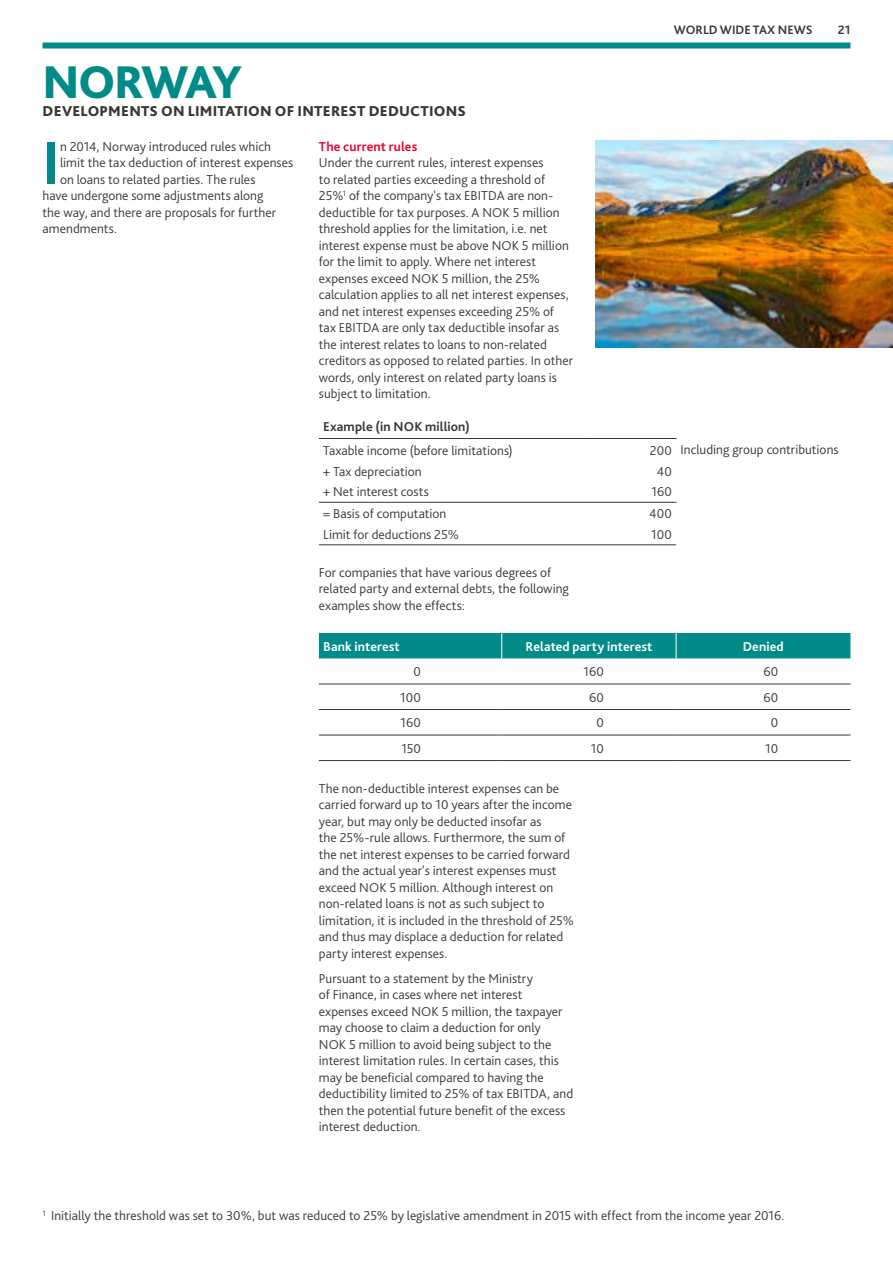
<style>
.page{position:relative;width:893px;height:1263px;background:#fff}
.page>*{position:absolute;margin:0;border:0;box-sizing:border-box;transform-origin:0 0}
.t1{font:700 63.6px "Bliss Pro";color:#008b88}
.t2{font:800 48px "Bliss Pro";letter-spacing:-.055em;color:#008b88}
.t3{font:800 15px "Bliss Pro";letter-spacing:.015em;color:#3c3734}
.t4{font:300 13.5px/16.5px "Bliss Pro";letter-spacing:.005em;color:#3c3734}
.t5{font:700 13.5px "Bliss Pro";letter-spacing:.01em;color:#fff}
.t6{font:700 13.5px "Bliss Pro";letter-spacing:.01em;color:#3c3734}
.t7{font:700 13.5px "Bliss Pro";letter-spacing:.01em;color:#e4032e}
.t8{font:700 12.75px "Bliss Pro";color:#3c3734}
</style>
<div class="page">
<div style="left:43px;top:43px;width:807px;height:6px;background:#008b88"></div>
<hr style="left:319px;top:544px;width:272px;height:1px;background:#3c3734">
<hr style="left:591px;top:544px;width:85px;height:1px;background:#3c3734">
<hr style="left:319px;top:438px;width:272px;height:1px;background:#3c3734">
<hr style="left:591px;top:438px;width:85px;height:1px;background:#3c3734">
<hr style="left:319px;top:502px;width:272px;height:1px;background:#3c3734">
<hr style="left:591px;top:502px;width:85px;height:1px;background:#3c3734">
<hr style="left:319px;top:684px;width:183px;height:1px;background:#3c3734">
<hr style="left:319px;top:709px;width:183px;height:1px;background:#3c3734">
<hr style="left:319px;top:735px;width:183px;height:1px;background:#3c3734">
<hr style="left:502px;top:684px;width:174px;height:1px;background:#3c3734">
<hr style="left:502px;top:709px;width:174px;height:1px;background:#3c3734">
<hr style="left:502px;top:735px;width:174px;height:1px;background:#3c3734">
<hr style="left:676px;top:684px;width:174px;height:1px;background:#3c3734">
<hr style="left:676px;top:709px;width:174px;height:1px;background:#3c3734">
<hr style="left:676px;top:735px;width:174px;height:1px;background:#3c3734">
<hr style="left:319px;top:760px;width:183px;height:1px;background:#3c3734">
<hr style="left:502px;top:760px;width:174px;height:1px;background:#3c3734">
<hr style="left:676px;top:760px;width:174px;height:1px;background:#3c3734">
<div style="left:319px;top:633px;width:531px;height:25px;background:#008b88"></div>
<img style="left:595px;top:141px;width:298px;height:207px">
<p class="t8" style="left:674px;top:22px;width:140px">WORLD WIDE TAX NEWS</p>
<p class="t8" style="left:838px;top:22px;width:14px">21</p>
<h2 class="t2" style="left:43px;top:52px;width:201px">NORWAY</h2>
<p class="t3" style="left:43px;top:102px;width:425px">DEVELOPMENTS ON LIMITATION OF INTEREST DEDUCTIONS</p>
<h1 class="t1" style="left:43px;top:123px;width:19px">I</h1>
<p class="t4" style="left:60px;top:138px;width:213px">n 2014, Norway introduced rules which</p>
<p class="t7" style="left:319px;top:138px;width:100px">The current rules</p>
<p class="t4" style="left:319px;top:154px;width:256px">Under the current rules, interest expenses<br>to related parties exceeding a threshold of 25%<sup>1</sup> of the company's tax EBITDA are non&shy;deductible for tax purposes. A NOK 5 million threshold applies for the limitation, i.e. net interest expense must be above NOK 5 million for the limit to apply. Where net interest expenses exceed NOK 5 million, the 25% calculation applies to all net interest expenses, and net interest expenses exceeding 25% of tax EBITDA are only tax deductible insofar as the interest relates to loans to non-related creditors as opposed to related parties. In other words, only interest on related party loans is subject to limitation.</p>
<p class="t6" style="left:323px;top:418px;width:148px">Example (in NOK million)</p>
<p class="t4" style="left:323px;top:440px;width:191px;line-height:20.7px">Taxable income (before limitations) + Tax depreciation<br>+ Net interest costs</p>
<p class="t4" style="left:650px;top:440px;width:23px;line-height:20.7px;text-align:center">200<br>40<br>160</p>
<p class="t4" style="left:680px;top:441px;width:160px">Including group contributions</p>
<p class="t4" style="left:323px;top:503px;width:137px;line-height:20.7px">= Basis of computation<br>Limit for deductions 25%</p>
<p class="t4" style="left:649px;top:503px;width:24px;line-height:20.7px">400<br>100</p>
<p class="t4" style="left:319px;top:564px;width:251px">For companies that have various degrees of related party and external debts, the following examples show the effects:</p>
<p class="t5" style="left:323px;top:638px;width:78px">Bank interest</p>
<p class="t5" style="left:525px;top:638px;width:128px">Related party interest</p>
<p class="t5" style="left:743px;top:638px;width:43px">Denied</p>
<p class="t4" style="left:413px;top:663px;width:9px">0</p>
<p class="t4" style="left:583px;top:663px;width:22px">160</p>
<p class="t4" style="left:763px;top:663px;width:16px">60</p>
<p class="t4" style="left:400px;top:689px;width:22px">100</p>
<p class="t4" style="left:589px;top:689px;width:16px">60</p>
<p class="t4" style="left:763px;top:689px;width:16px">60</p>
<p class="t4" style="left:401px;top:714px;width:22px">160</p>
<p class="t4" style="left:596px;top:714px;width:9px">0</p>
<p class="t4" style="left:771px;top:714px;width:9px">0</p>
<p class="t4" style="left:401px;top:740px;width:21px">150</p>
<p class="t4" style="left:591px;top:740px;width:15px">10</p>
<p class="t4" style="left:765px;top:740px;width:15px">10</p>
<p class="t4" style="left:319px;top:780px;width:257px">The non-deductible interest expenses can be carried forward up to 10 years after the income year, but may only be deducted insofar as<br>the 25%-rule allows. Furthermore, the sum of the net interest expenses to be carried forward and the actual year's interest expenses must exceed NOK 5 million. Although interest on non-related loans is not as such subject to limitation, it is included in the threshold of 25% and thus may displace a deduction for related party interest expenses.</p>
<p class="t4" style="left:319px;top:970px;width:256px">Pursuant to a statement by the Ministry<br>of Finance, in cases where net interest expenses exceed NOK 5 million, the taxpayer may choose to claim a deduction for only<br>NOK 5 million to avoid being subject to the interest limitation rules. In certain cases, this may be beneficial compared to having the deductibility limited to 25% of tax EBITDA, and then the potential future benefit of the excess interest deduction.</p>
<p class="t4" style="left:60px;top:154px;width:235px">limit the tax deduction of interest expenses</p>
<p class="t4" style="left:60px;top:171px;width:197px">on loans to related parties. The rules</p>
<p class="t4" style="left:43px;top:187px;width:222px">have undergone some adjustments along</p>
<p class="t4" style="left:43px;top:204px;width:235px">the way, and there are proposals for further</p>
<p class="t4" style="left:43px;top:220px;width:76px">amendments.</p>
<p class="t4" style="left:43px;top:1207px;width:743px"><sup>1</sup> Initially the threshold was set to 30%, but was reduced to 25% by legislative amendment in 2015 with effect from the income year 2016.</p>
</div>
